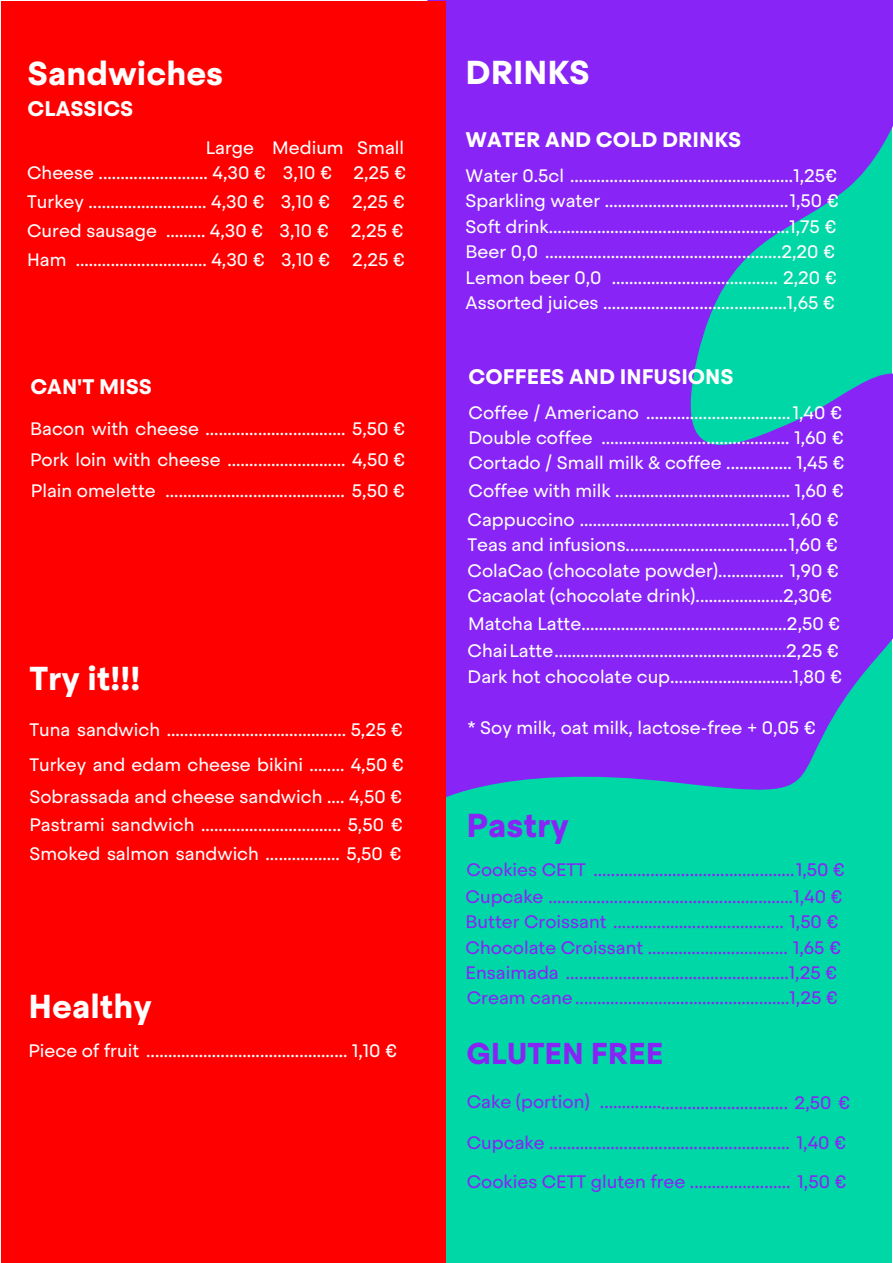
<style>
.page{position:relative;width:893px;height:1263px;background:#fff}
.page>*{position:absolute;margin:0;border:0;box-sizing:border-box;transform-origin:0 0}
.t1{font:700 33px "Steradian";color:#fff}
.t2{font:700 33px "Steradian";color:#8824f6}
.t3{font:700 30px "Steradian";color:#8724f5}
.t4{font:700 21px "Steradian";color:#fff}
.t5{font:18px/25.5px "Steradian";color:#fff}
.t6{font:18px/25.8px "Steradian";color:#8824f6}
.t7{font:18px/39px "Steradian";color:#8724f5}
</style>
<div class="page">
<div style="left:446px;top:0;width:446px;height:1262px;background:#00d7a7"></div>
<svg style="left:427px;top:0;width:466px;height:797px;background:#753deb"></svg>
<div style="left:1px;top:1px;width:445px;height:1261px;background:#f00"></div>
<h1 class="t1" style="left:28px;top:52px;width:197px">Sandwiches</h1>
<p class="t4" style="left:28px;top:95px;width:107px">CLASSICS</p>
<p class="t5" style="left:206px;top:135px;width:200px">Large Medium Small</p>
<p class="t5" style="left:27px;top:158px;width:380px;line-height:29.1px">Cheese ......................... 4,30 € 3,10 € 2,25 € Turkey ........................... 4,30 € 3,10 € 2,25 € Cured sausage ......... 4,30 € 3,10 € 2,25 € Ham .............................. 4,30 € 3,10 € 2,25 €</p>
<p class="t4" style="left:30px;top:373px;width:123px">CAN'T MISS</p>
<p class="t5" style="left:30px;top:416px;width:376px">Bacon with cheese ................................ 5,50 €</p>
<p class="t5" style="left:30px;top:444px;width:377px;line-height:30.9px">Pork loin with cheese ........................... 4,50 €<br>Plain omelette ......................................... 5,50 €</p>
<h1 class="t1" style="left:29px;top:658px;width:112px">Try it!!!</h1>
<p class="t5" style="left:29px;top:712px;width:376px;line-height:35.1px">Tuna sandwich ......................................... 5,25 €<br>Turkey and edam cheese bikini ........ 4,50 €</p>
<p class="t5" style="left:29px;top:782px;width:375px;line-height:28.8px;text-align:justify">Sobrassada and cheese sandwich .... 4,50 € Pastrami sandwich ................................ 5,50 € Smoked salmon sandwich ................. 5,50 €</p>
<h1 class="t1" style="left:28px;top:986px;width:125px">Healthy</h1>
<p class="t5" style="left:28px;top:1038px;width:370px">Piece of fruit .............................................. 1,10 €</p>
<h1 class="t1" style="left:465px;top:52px;width:126px">DRINKS</h1>
<p class="t4" style="left:465px;top:127px;width:277px">WATER AND COLD DRINKS</p>
<p class="t5" style="left:466px;top:163px;width:375px">Water 0.5cl ...................................................1,25€ Sparkling water ..........................................1,50 € Soft drink.......................................................1,75 € Beer 0,0 ......................................................2,20 € Lemon beer 0,0 ...................................... 2,20 € Assorted juices ..........................................1,65 €</p>
<p class="t4" style="left:469px;top:364px;width:267px">COFFEES AND INFUSIONS</p>
<p class="t5" style="left:469px;top:400px;width:377px">Coffee / Americano ................................. 1,40 €<br>Double coffee ........................................... 1,60 €<br>Cortado / Small milk &amp; coffee ............... 1,45 €</p>
<p class="t5" style="left:468px;top:476px;width:378px;line-height:28.8px">Coffee with milk ........................................ 1,60 €<br>Cappuccino ................................................1,60 €</p>
<p class="t5" style="left:468px;top:532px;width:373px;text-align:justify">Teas and infusions.....................................1,60 € ColaCao (chocolate powder)............... 1,90 € Cacaolat (chocolate drink)....................2,30€</p>
<p class="t5" style="left:468px;top:611px;width:374px;line-height:26.7px">Matcha Latte...............................................2,50 €<br>Chai Latte .....................................................2,25 €</p>
<p class="t5" style="left:468px;top:664px;width:376px">Dark hot chocolate cup............................1,80 €</p>
<p class="t5" style="left:467px;top:715px;width:350px">* Soy milk, oat milk, lactose-free + 0,05 €</p>
<h1 class="t2" style="left:467px;top:805px;width:104px">Pastry</h1>
<p class="t6" style="left:466px;top:857px;width:381px">Cookies CETT ..............................................1,50 € Cupcake ........................................................1,40 € Butter Croissant ....................................... 1,50 € Chocolate Croissant ................................ 1,65 € Ensaimada ...................................................1,25 €</p>
<p class="t6" style="left:467px;top:985px;width:373px">Cream cane.................................................1,25 €</p>
<h2 class="t3" style="left:466px;top:1035px;width:199px">GLUTEN FREE</h2>
<p class="t7" style="left:467px;top:1083px;width:385px">Cake (portion) ........................................... 2,50 €</p>
<p class="t7" style="left:467px;top:1123px;width:381px">Cupcake ....................................................... 1,40 €<br>Cookies CETT gluten free ....................... 1,50 €</p>
</div>
